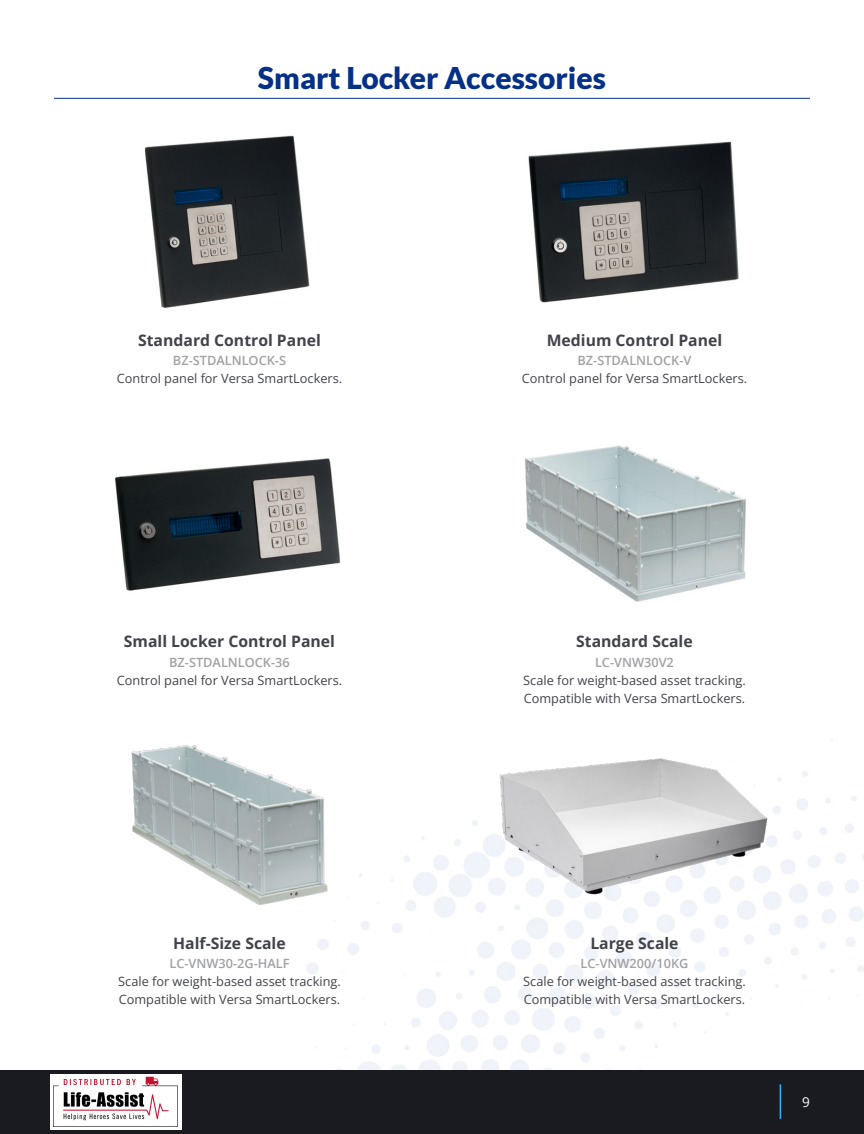
<style>
.page{position:relative;width:864px;height:1134px;background:#fff}
.page>*{position:absolute;margin:0;border:0;box-sizing:border-box;transform-origin:0 0}
.t1{font:900 30px "Lato";color:#053087}
.t2{font:700 15.75px "Open Sans";color:#42434a}
.t3{font:13.5px "Open Sans";color:#fff}
.t4{font:12.75px/18px "Open Sans";color:#42434a}
.t5{font:600 12.75px "Open Sans";color:#a0a1a4}
</style>
<div class="page">
<div style="left:0;top:1069px;width:864px;height:65px;background:#1a1a21"></div>
<hr style="left:780px;top:1084px;width:1px;height:35px;background:#30b2fb">
<img style="left:144px;top:135px;width:166px;height:173px">
<img style="left:528px;top:141px;width:211px;height:162px">
<img style="left:115px;top:458px;width:226px;height:133px">
<img style="left:525px;top:445px;width:221px;height:157px">
<img style="left:131px;top:744px;width:232px;height:170px">
<img style="left:489px;top:753px;width:291px;height:161px">
<hr style="left:54px;top:98px;width:756px;height:1px;background:#053087">
<img style="left:51px;top:1074px;width:131px;height:56px">
<p class="t1" style="left:258px;top:60px;width:350px">Smart Locker Accessories</p>
<p class="t2" style="left:138px;top:329px;width:184px">Standard Control Panel</p>
<p class="t5" style="left:173px;top:352px;width:115px">BZ-STDALNLOCK-S</p>
<p class="t4" style="left:117px;top:369px;width:227px">Control panel for Versa SmartLockers.</p>
<p class="t2" style="left:547px;top:329px;width:177px">Medium Control Panel</p>
<p class="t5" style="left:578px;top:352px;width:115px">BZ-STDALNLOCK-V</p>
<p class="t4" style="left:522px;top:369px;width:227px">Control panel for Versa SmartLockers.</p>
<p class="t2" style="left:124px;top:631px;width:213px">Small Locker Control Panel</p>
<p class="t5" style="left:169px;top:653px;width:122px">BZ-STDALNLOCK-36</p>
<p class="t4" style="left:117px;top:671px;width:227px">Control panel for Versa SmartLockers.</p>
<p class="t2" style="left:173px;top:932px;width:114px">Half-Size Scale</p>
<p class="t5" style="left:169px;top:955px;width:122px">LC-VNW30-2G-HALF</p>
<p class="t4" style="left:118px;top:972px;width:224px">Scale for weight-based asset tracking.<br>Compatible with Versa SmartLockers.</p>
<p class="t2" style="left:576px;top:631px;width:118px">Standard Scale</p>
<p class="t5" style="left:595px;top:653px;width:80px">LC-VNW30V2</p>
<p class="t4" style="left:523px;top:671px;width:224px">Scale for weight-based asset tracking.<br>Compatible with Versa SmartLockers.</p>
<p class="t2" style="left:590px;top:932px;width:90px">Large Scale</p>
<p class="t5" style="left:581px;top:955px;width:109px">LC-VNW200/10KG</p>
<p class="t4" style="left:523px;top:972px;width:224px">Scale for weight-based asset tracking.<br>Compatible with Versa SmartLockers.</p>
<p class="t3" style="left:802px;top:1092px;width:9px">9</p>
</div>
